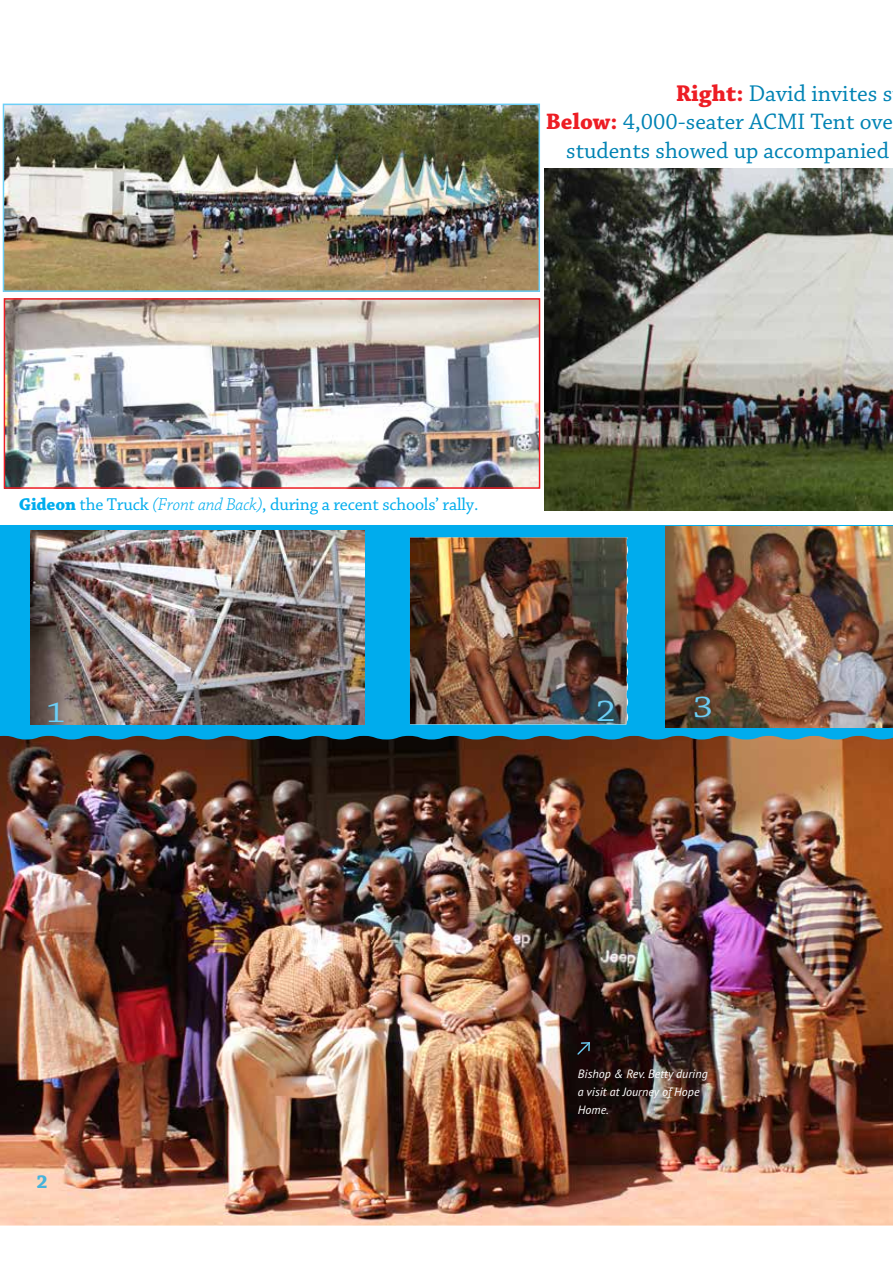
<style>
.page{position:relative;width:893px;height:1263px;background:#fff}
.page>*{position:absolute;margin:0;border:0;box-sizing:border-box;transform-origin:0 0}
.t1{font:31.8px "Chaparral Pro";color:#6ecef5;scale:1.2 1}
.t2{font:30.3px "Chaparral Pro";color:#6ecef5;scale:1.21 1}
.t3{font:24px "Chaparral Pro";color:#0083b4}
.t4{font:23.55px/28.3px "Chaparral Pro";color:#0083b4;text-align:right}
.t5{font:700 19.8px "Chaparral Pro";color:#46b3da}
.t6{font:18px "Chaparral Pro";letter-spacing:-.01em;color:#00aced}
.t7{font:italic 12px/18px "PT Sans";color:#fff}
.s1{font-weight:700;color:#ed1d24}
.s2{font-weight:700}
.s3{font-weight:300;font-style:italic}
</style>
<div class="page">
<img style="left:0;top:739px;width:893px;height:486px">
<div style="left:0;top:525px;width:893px;height:214px;background:#00aced"></div>
<img style="left:410px;top:537px;width:217px;height:187px">
<img style="left:665px;top:526px;width:228px;height:202px">
<img style="left:544px;top:168px;width:349px;height:342px">
<img style="left:5px;top:106px;width:533px;height:184px">
<div style="left:3px;top:104px;width:537px;height:188px;border:1px solid #6dcff6"></div>
<svg style="left:576px;top:1041px;width:15px;height:15px"></svg>
<img style="left:30px;top:530px;width:335px;height:194px">
<img style="left:6px;top:300px;width:532px;height:187px">
<div style="left:4px;top:298px;width:536px;height:191px;border:1px solid #ed1d24"></div>
<div style="left:47px;top:703px;width:17px;height:23px;background:#0083b4;opacity:.3"></div>
<div style="left:596px;top:702px;width:19px;height:22px;background:#0083b4;opacity:.3"></div>
<div style="left:694px;top:697px;width:18px;height:24px;background:#0083b4;opacity:.3"></div>
<p class="t3" style="left:676px;top:80px;width:218px"><span class="s1">Right:</span> David invites s</p>
<p class="t4" style="left:546px;top:109px;width:349px"><span class="s1">Below:</span> 4,000-seater ACMI Tent ove students showed up accompanied</p>
<p class="t6" style="left:19px;top:495px;width:461px"><span class="s2">Gideon</span> the Truck <span class="s3">(Front and Back)</span>, during a recent schools’ rally.</p>
<p class="t2" style="left:46px;top:696px;width:17px">1</p>
<h1 class="t1" style="left:596px;top:693px;width:18px">2</h1>
<h1 class="t1" style="left:693px;top:689px;width:18px">3</h1>
<p class="t5" style="left:36px;top:1170px;width:13px">2</p>
<p class="t7" style="left:578px;top:1064px;width:131px">Bishop &amp; Rev. Betty during a visit at Journey of Hope<br>Home.</p>
</div>
